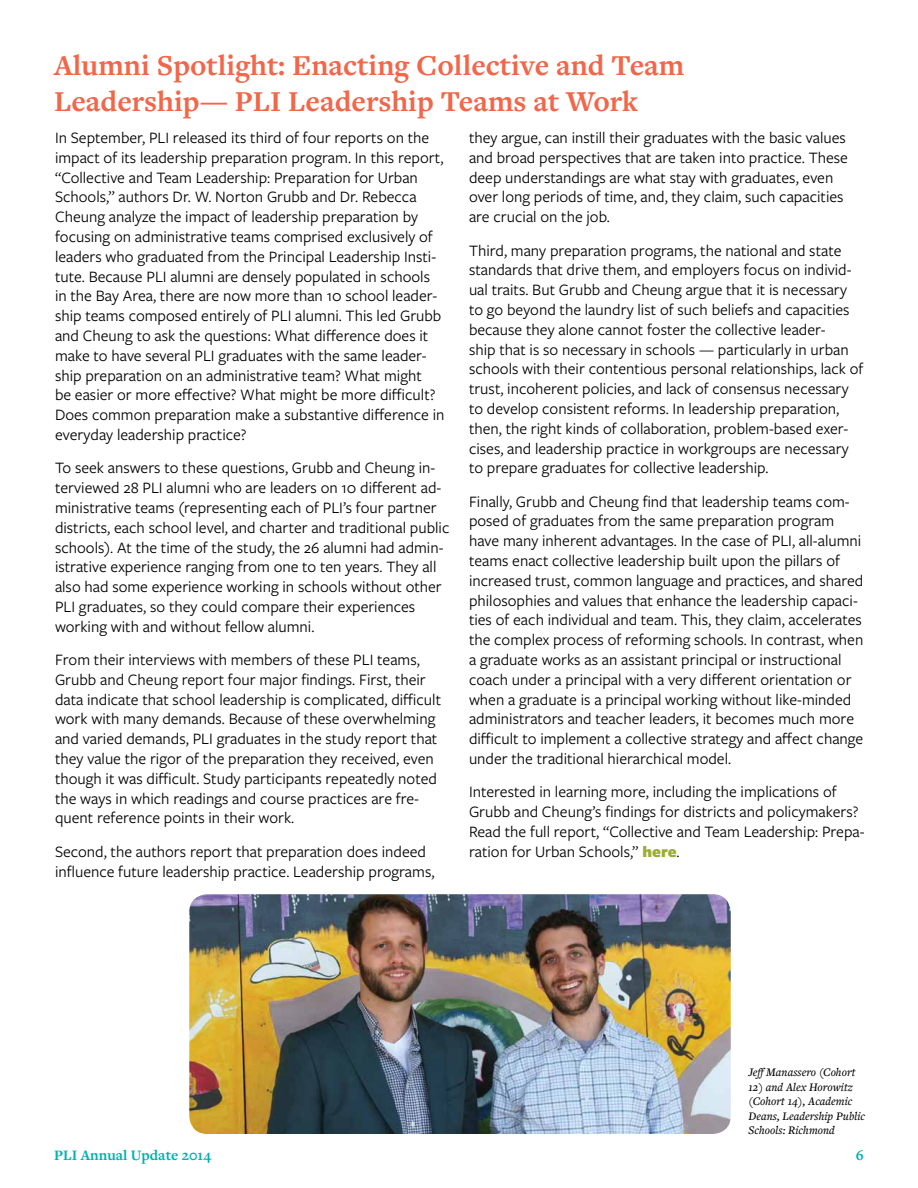
<style>
.page{position:relative;width:918px;height:1188px;background:#fff}
.page>*{position:absolute;margin:0;border:0;box-sizing:border-box;transform-origin:0 0}
.t1{font:700 30px/36px "Freight Text Pro";color:#f26649}
.t2{font:16.5px/19.8px "Freight Sans Pro";color:#000}
.t3{font:700 15px "Freight Text Pro";color:#00b1b0}
.t4{font:italic 500 12px/14.4px "Freight Text Pro";color:#000}
.s1{font-weight:900;color:#9dad33}
</style>
<div class="page">
<img style="left:189px;top:894px;width:542px;height:240px">
<h1 class="t1" style="left:54px;top:46px;width:632px">Alumni Spotlight: Enacting Collective and Team<br>Leadership— PLI Leadership Teams at Work</h1>
<p class="t2" style="left:55px;top:127px;width:391px">In September, PLI released its third of four reports on the impact of its leadership preparation program. In this report, “Collective and Team Leadership: Preparation for Urban Schools,” authors Dr. W. Norton Grubb and Dr. Rebecca Cheung analyze the impact of leadership preparation by focusing on administrative teams comprised exclusively of leaders who graduated from the Principal Leadership Insti&shy;tute. Because PLI alumni are densely populated in schools in the Bay Area, there are now more than 10 school leader&shy;ship teams composed entirely of PLI alumni. This led Grubb and Cheung to ask the questions: What difference does it make to have several PLI graduates with the same leader&shy;ship preparation on an administrative team? What might<br>be easier or more effective? What might be more difficult?<br>Does common preparation make a substantive difference in everyday leadership practice?</p>
<p class="t2" style="left:55px;top:457px;width:396px">To seek answers to these questions, Grubb and Cheung in&shy;terviewed 28 PLI alumni who are leaders on 10 different ad&shy;ministrative teams (representing each of PLI’s four partner districts, each school level, and charter and traditional public schools). At the time of the study, the 26 alumni had admin&shy;istrative experience ranging from one to ten years. They all also had some experience working in schools without other PLI graduates, so they could compare their experiences working with and without fellow alumni.</p>
<p class="t2" style="left:55px;top:649px;width:388px">From their interviews with members of these PLI teams, Grubb and Cheung report four major findings. First, their data indicate that school leadership is complicated, difficult work with many demands. Because of these overwhelming and varied demands, PLI graduates in the study report that they value the rigor of the preparation they received, even though it was difficult. Study participants repeatedly noted the ways in which readings and course practices are fre&shy;quent reference points in their work.</p>
<p class="t2" style="left:55px;top:841px;width:381px">Second, the authors report that preparation does indeed influence future leadership practice. Leadership programs,</p>
<p class="t2" style="left:469px;top:127px;width:381px">they argue, can instill their graduates with the basic values and broad perspectives that are taken into practice. These deep understandings are what stay with graduates, even over long periods of time, and, they claim, such capacities are crucial on the job.</p>
<p class="t2" style="left:469px;top:240px;width:396px">Third, many preparation programs, the national and state standards that drive them, and employers focus on individ&shy;ual traits. But Grubb and Cheung argue that it is necessary to go beyond the laundry list of such beliefs and capacities because they alone cannot foster the collective leader-<br>ship that is so necessary in schools — particularly in urban schools with their contentious personal relationships, lack of trust, incoherent policies, and lack of consensus necessary to develop consistent reforms. In leadership preparation, then, the right kinds of collaboration, problem-based exer&shy;cises, and leadership practice in workgroups are necessary to prepare graduates for collective leadership.</p>
<p class="t2" style="left:469px;top:491px;width:396px">Finally, Grubb and Cheung find that leadership teams com&shy;posed of graduates from the same preparation program have many inherent advantages. In the case of PLI, all-alumni teams enact collective leadership built upon the pillars of increased trust, common language and practices, and shared philosophies and values that enhance the leadership capaci&shy;ties of each individual and team. This, they claim, accelerates the complex process of reforming schools. In contrast, when a graduate works as an assistant principal or instructional coach under a principal with a very different orientation or when a graduate is a principal working without like-minded administrators and teacher leaders, it becomes much more difficult to implement a collective strategy and affect change under the traditional hierarchical model.</p>
<p class="t2" style="left:469px;top:781px;width:397px">Interested in learning more, including the implications of Grubb and Cheung’s findings for districts and policymakers?<br>Read the full report, “Collective and Team Leadership: Prepa&shy;ration for Urban Schools,” <span class="s1">here</span>.</p>
<p class="t4" style="left:748px;top:1065px;width:109px">JeffManassero (Cohort</p>
<p class="t4" style="left:748px;top:1079px;width:118px">12) and Alex Horowitz (Cohort 14), Academic<br>Deans, Leadership Public<br>Schools: Richmond</p>
<p class="t3" style="left:54px;top:1145px;width:159px">PLI Annual Update 2014</p>
<p class="t3" style="left:856px;top:1145px;width:10px">6</p>
</div>
